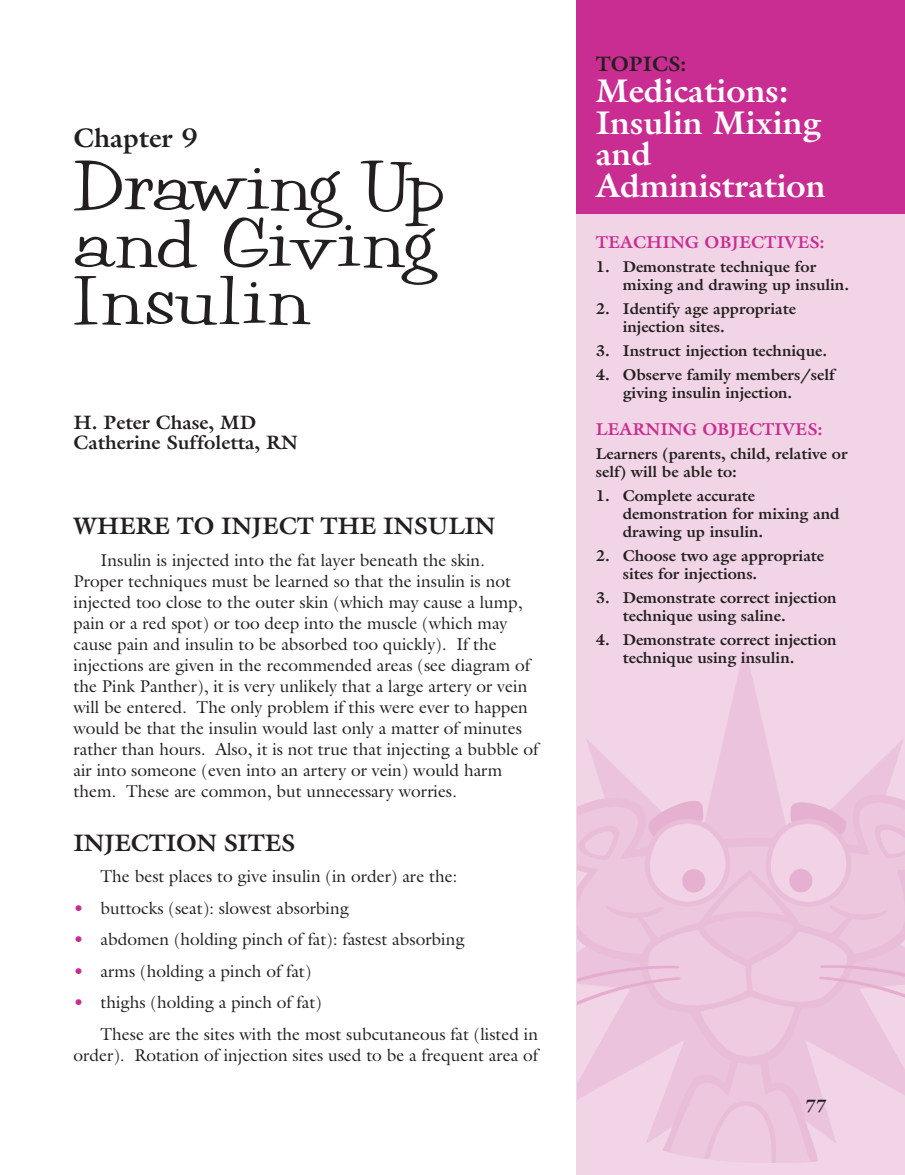
<style>
.page{position:relative;width:905px;height:1175px;background:#fff}
.page>*{position:absolute;margin:0;border:0;box-sizing:border-box;transform-origin:0 0}
.t1{font:75px/57px "Parade";letter-spacing:-.03em;color:#231f20;scale:.9 1}
.t2{font:700 33px/31.5px "Galliard";color:#fff}
.t3{font:700 27px "Galliard";color:#231f20}
.t4{font:700 24px "Galliard";letter-spacing:-.01em;color:#231f20}
.t5{font:700 21px "Galliard";color:#231f20}
.t6{font:700 19.5px/19.5px "Galliard";color:#231f20}
.t7{font:700 18px "Galliard";color:#231f20}
.t8{font:17.25px/21px "Galliard";color:#231f20}
.t9{font:700 17.25px "Galliard";color:#c92d92}
.t10{font:700 15.75px/18px "Galliard";color:#231f20}
.s1{color:#c92d92}
</style>
<div class="page">
<div style="left:576px;top:164px;width:328px;height:1010px;background:#f1d4e5"></div>
<img style="left:577px;top:647px;width:327px;height:515px">
<div style="left:576px;top:0;width:328px;height:214px;background:#c92d92"></div>
<h3 class="t3" style="left:74px;top:122px;width:126px">Chapter 9</h3>
<h1 class="t1" style="left:74px;top:156px;width:414px">Drawing Up and Giving<br>Insulin</h1>
<p class="t6" style="left:74px;top:412px;width:226px">H. Peter Chase, MD<br>Catherine Suffoletta, RN</p>
<h3 class="t4" style="left:74px;top:511px;width:423px">WHERE TO INJECT THE INSULIN</h3>
<p class="t8" style="left:73px;top:549px;width:466px;text-indent:27px">Insulin is injected into the fat layer beneath the skin.<br>Proper techniques must be learned so that the insulin is not injected too close to the outer skin (which may cause a lump, pain or a red spot) or too deep into the muscle (which may cause pain and insulin to be absorbed too quickly). If the injections are given in the recommended areas (see diagram of the Pink Panther), it is very unlikely that a large artery or vein will be entered. The only problem if this were ever to happen would be that the insulin would last only a matter of minutes rather than hours. Also, it is not true that injecting a bubble of air into someone (even into an artery or vein) would harm them. These are common, but unnecessary worries.</p>
<h3 class="t4" style="left:74px;top:828px;width:223px">INJECTION SITES</h3>
<p class="t8" style="left:100px;top:865px;width:358px">The best places to give insulin (in order) are the:</p>
<p class="t8" style="left:73px;top:897px;width:277px"><span class="s1">•</span> buttocks (seat): slowest absorbing</p>
<p class="t8" style="left:73px;top:928px;width:392px"><span class="s1">•</span> abdomen (holding pinch of fat): fastest absorbing</p>
<p class="t8" style="left:73px;top:960px;width:239px"><span class="s1">•</span> arms (holding a pinch of fat)</p>
<p class="t8" style="left:100px;top:986px;width:439px;line-height:31.5px;text-indent:-27px"><span class="s1">•</span> thighs (holding a pinch of fat)<br>These are the sites with the most subcutaneous fat (listed in</p>
<p class="t8" style="left:74px;top:1044px;width:466px">order). Rotation of injection sites used to be a frequent area of</p>
<p class="t5" style="left:595px;top:51px;width:92px">TOPICS:</p>
<h2 class="t2" style="left:595px;top:75px;width:231px">Medications:<br>Insulin Mixing and<br>Administration</h2>
<p class="t9" style="left:595px;top:232px;width:230px">TEACHING OBJECTIVES:</p>
<p class="t10" style="left:622px;top:257px;width:228px;text-indent:-27px">1. Demonstrate technique for mixing and drawing up insulin.</p>
<p class="t10" style="left:622px;top:299px;width:175px;text-indent:-27px">2. Identify age appropriate injection sites.</p>
<p class="t10" style="left:595px;top:341px;width:233px">3. Instruct injection technique.</p>
<p class="t10" style="left:622px;top:365px;width:213px;text-indent:-27px">4. Observe family members/self giving insulin injection.</p>
<p class="t9" style="left:595px;top:419px;width:228px">LEARNING OBJECTIVES:</p>
<p class="t10" style="left:595px;top:445px;width:253px">Learners (parents, child, relative or self) will be able to:</p>
<p class="t10" style="left:622px;top:487px;width:218px;text-indent:-27px">1. Complete accurate demonstration for mixing and drawing up insulin.</p>
<p class="t10" style="left:622px;top:547px;width:203px;text-indent:-27px">2. Choose two age appropriate sites for injections.</p>
<p class="t10" style="left:622px;top:589px;width:215px;text-indent:-27px">3. Demonstrate correct injection technique using saline.</p>
<p class="t10" style="left:622px;top:631px;width:215px;text-indent:-27px">4. Demonstrate correct injection technique using insulin.</p>
<p class="t7" style="left:805px;top:1095px;width:23px">77</p>
</div>
